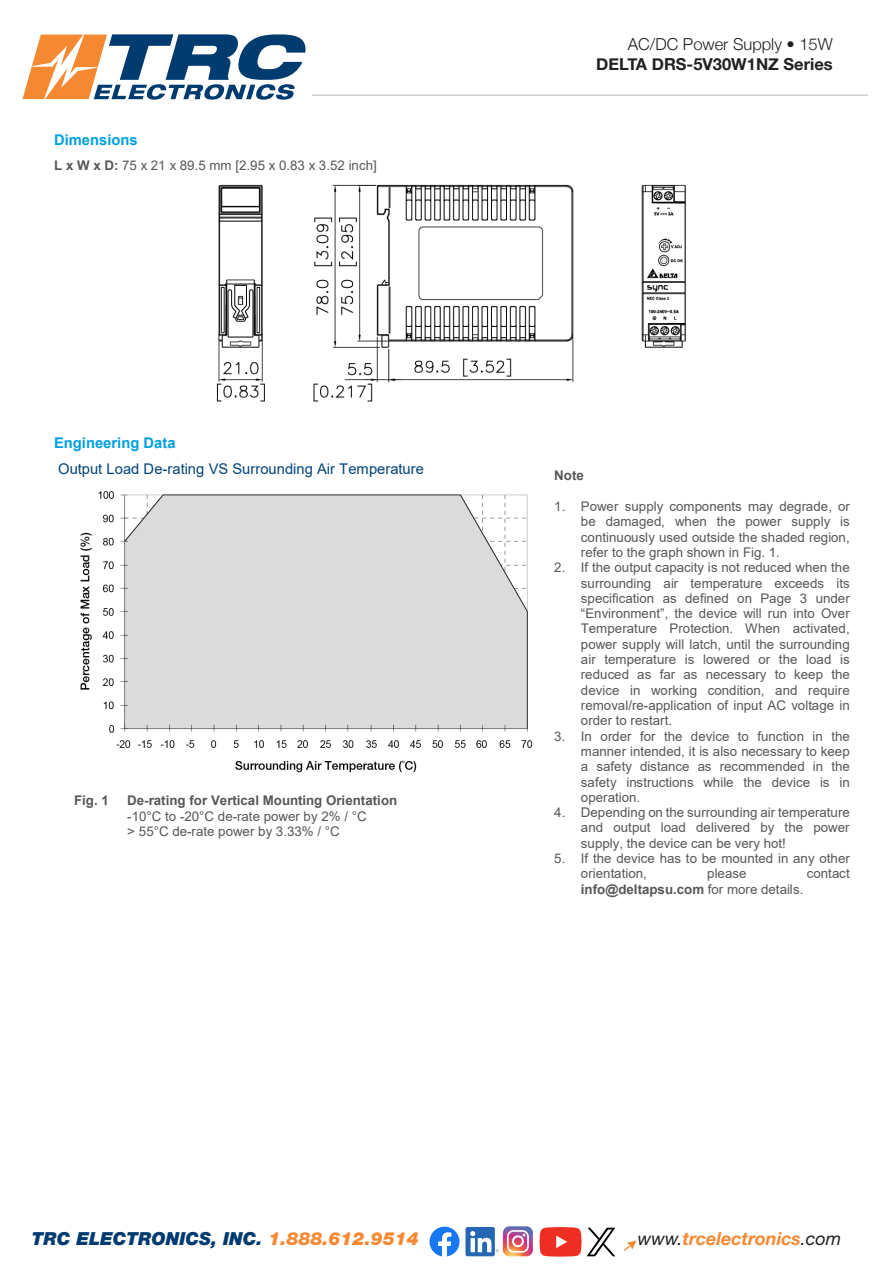
<style>
.page{position:relative;width:891px;height:1269px;background:#fff}
.page>*{position:absolute;margin:0;border:0;box-sizing:border-box;transform-origin:0 0}
.t1{font:italic 900 18px "Helvetica Neue LT Std";color:#003b70}
.t2{font:italic 700 18px "Helvetica Neue LT Std";color:#f58932}
.t3{font:700 16.5px "Helvetica Neue";color:#231f20}
.t4{font:300 16.5px "Helvetica Neue";color:#231f20}
.t5{font:14.7px "Arial";color:#004379}
.t6{font:700 14.7px "Arial";color:#009fe3}
.t7{font:13.35px/15.3px "Arial";letter-spacing:.005em;color:#575756;text-align:justify}
.t8{font:700 13.35px "Arial";color:#575756}
.s1{font-weight:700}
.s2{font-weight:400}
.s3{color:#f58932}
.s4{font-weight:400;color:#231f20}
</style>
<div class="page">
<hr style="left:312px;top:94px;width:556px;height:2px;background:#d3d0ce">
<svg style="left:624px;top:1240px;width:13px;height:11px"></svg>
<svg style="left:22px;top:34px;width:284px;height:66px"></svg>
<svg style="left:430px;top:1227px;width:30px;height:30px"></svg>
<div style="left:466px;top:1227px;width:29px;height:29px;background:#2567b3;border-radius:2px"></div>
<svg style="left:470px;top:1226px;width:63px;height:30px"></svg>
<svg style="left:540px;top:1227px;width:75px;height:30px"></svg>
<img style="left:216px;top:184px;width:470px;height:218px">
<img style="left:80px;top:491px;width:453px;height:282px">
<p class="t6" style="left:54px;top:130px;width:85px">Dimensions</p>
<p class="t7" style="left:54px;top:157px;width:324px"><span class="s1">L x W x D:</span> 75 x 21 x 89.5 mm [2.95 x 0.83 x 3.52 inch]</p>
<p class="t4" style="left:628px;top:31px;width:206px">AC/DC Power Supply • 15W</p>
<p class="t3" style="left:596px;top:51px;width:238px">DELTA DRS-5V30W1NZ Series</p>
<p class="t6" style="left:54px;top:433px;width:123px">Engineering Data</p>
<p class="t5" style="left:58px;top:459px;width:367px">Output Load De-rating VS Surrounding Air Temperature</p>
<p class="t8" style="left:554px;top:466px;width:31px">Note</p>
<p class="t7" style="left:581px;top:498px;width:270px;text-indent:-27px">1. Power supply components may degrade, or be damaged, when the power supply is continuously used outside the shaded region, refer to the graph shown in Fig. 1.</p>
<p class="t7" style="left:581px;top:560px;width:270px;text-indent:-27px">2. If the output capacity is not reduced when the surrounding air temperature exceeds its specification as defined on Page 3 under “Environment”, the device will run into Over Temperature Protection. When activated, power supply will latch, until the surrounding air temperature is lowered or the load is reduced as far as necessary to keep the device in working condition, and require removal/re-application of input AC voltage in order to restart.</p>
<p class="t7" style="left:581px;top:728px;width:271px;text-indent:-27px">3. In order for the device to function in the manner intended, it is also necessary to keep a safety distance as recommended in the safety instructions while the device is in operation.</p>
<p class="t7" style="left:581px;top:805px;width:270px;text-indent:-27px">4. Depending on the surrounding air temperature and output load delivered by the power supply, the device can be very hot!</p>
<p class="t7" style="left:581px;top:851px;width:271px;text-indent:-27px">5. If the device has to be mounted in any other orientation,</p>
<p class="t8" style="left:74px;top:791px;width:36px">Fig. 1</p>
<p class="t8" style="left:127px;top:791px;width:272px">De-rating for Vertical Mounting Orientation</p>
<p class="t7" style="left:127px;top:808px;width:241px">-10°C to -20°C de-rate power by 2% / °C &gt; 55°C de-rate power by 3.33% / °C</p>
<p class="t7" style="left:707px;top:866px;width:41px">please</p>
<p class="t7" style="left:807px;top:866px;width:45px">contact</p>
<p class="t8" style="left:581px;top:880px;width:224px">info@deltapsu.com <span class="s2">for more details.</span></p>
<p class="t1" style="left:32px;top:1227px;width:388px">TRC ELECTRONICS, INC. <span class="s3">1.888.612.9514</span></p>
<p class="t2" style="left:638px;top:1227px;width:205px"><span class="s4">www.</span>trcelectronics<span class="s4">.com</span></p>
</div>
